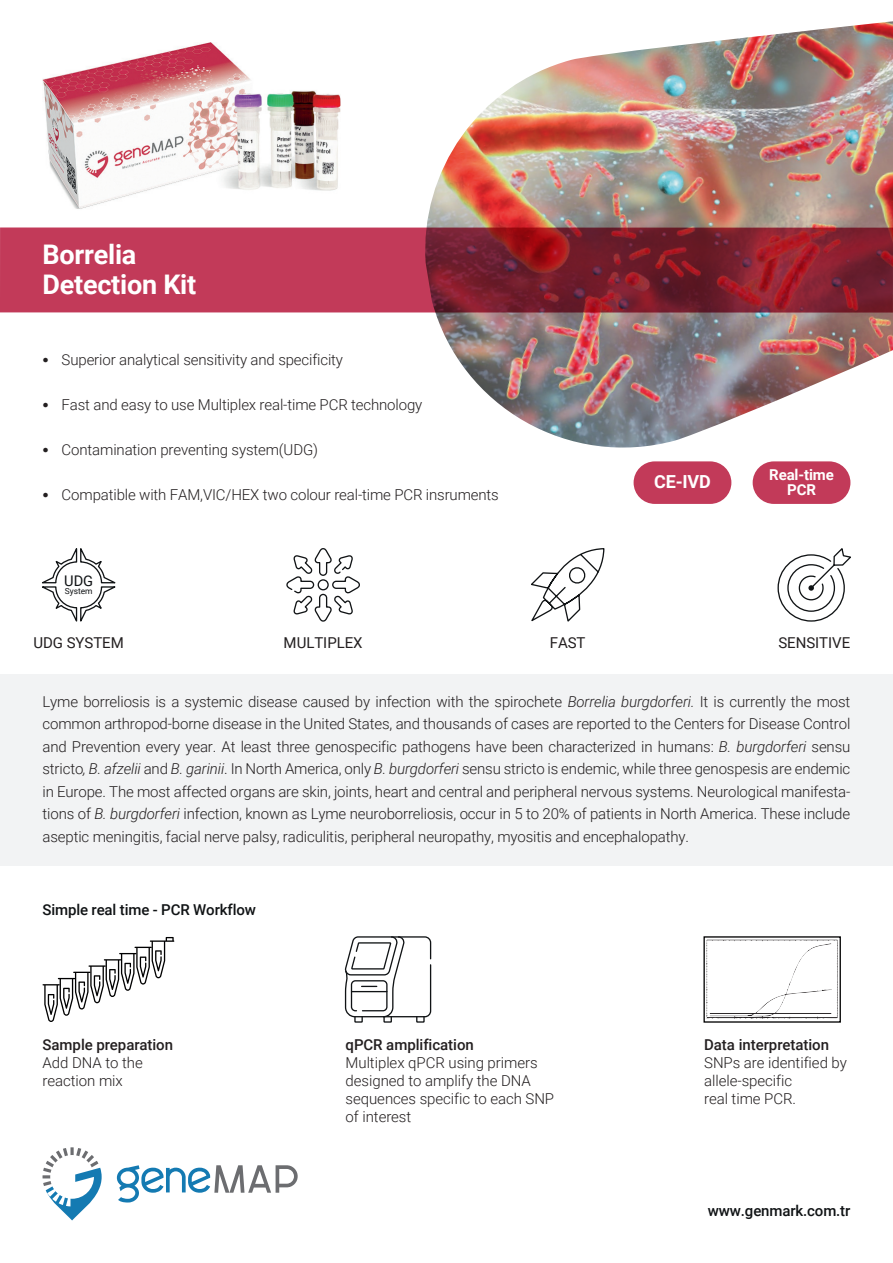
<style>
.page{position:relative;width:893px;height:1263px;background:#fff}
.page>*{position:absolute;margin:0;border:0;box-sizing:border-box;transform-origin:0 0}
.t1{font:700 27px/30px "Roboto";letter-spacing:-.01em;color:#fff}
.t2{font:700 18px "Roboto";color:#fff}
.t3{font:300 15px/22.5px "Roboto";letter-spacing:-.01em;color:#231f20}
.t4{font:500 15px "Roboto";letter-spacing:-.005em;color:#231f20}
.t5{font:500 15px "Roboto";letter-spacing:-.01em;color:#101315}
.t6{font:15px "Roboto";letter-spacing:-.005em;color:#231f20}
.t7{font:700 15px/15px "Roboto";letter-spacing:-.01em;color:#fff;text-align:center}
.t8{font:14.7px "Roboto";color:#101315}
.t9{font:10.5px "Arial";color:#231f20}
.t10{font:8.4px "Roboto";letter-spacing:-.005em;color:#101315}
.s1{font-style:italic}
</style>
<div class="page">
<img style="left:43px;top:43px;width:297px;height:166px">
<img style="left:426px;top:21px;width:467px;height:448px">
<svg style="left:0;top:227px;width:893px;height:86px;background:#a02d43"></svg>
<svg style="left:43px;top:1147px;width:59px;height:73px"></svg>
<svg style="left:117px;top:1165px;width:181px;height:37px"></svg>
<div style="left:0;top:674px;width:893px;height:191px;background:#f2f3f4"></div>
<svg style="left:344px;top:936px;width:88px;height:87px"></svg>
<svg style="left:43px;top:937px;width:131px;height:85px"></svg>
<div style="left:634px;top:461px;width:97px;height:43px;background:#c23a59;border-radius:21px"></div>
<div style="left:753px;top:461px;width:97px;height:43px;background:#c23a59;border-radius:21px"></div>
<svg style="left:531px;top:548px;width:74px;height:74px"></svg>
<svg style="left:777px;top:548px;width:74px;height:74px"></svg>
<svg style="left:286px;top:548px;width:74px;height:74px"></svg>
<svg style="left:42px;top:548px;width:74px;height:74px"></svg>
<div style="left:703px;top:936px;width:138px;height:87px;border:1px solid #000001"></div>
<svg style="left:706px;top:940px;width:132px;height:79px"></svg>
<h1 class="t1" style="left:43px;top:238px;width:155px">Borrelia<br>Detection Kit</h1>
<p class="t9" style="left:43px;top:352px;width:8px">●</p>
<p class="t9" style="left:43px;top:397px;width:8px">●</p>
<p class="t9" style="left:43px;top:442px;width:8px">●</p>
<p class="t9" style="left:43px;top:487px;width:8px">●</p>
<p class="t3" style="left:62px;top:348px;width:283px">Superior analytical sensitivity and specificity</p>
<p class="t3" style="left:62px;top:393px;width:362px">Fast and easy to use Multiplex real-time PCR technology</p>
<p class="t3" style="left:62px;top:438px;width:258px">Contamination preventing system(UDG)</p>
<p class="t3" style="left:62px;top:483px;width:439px">Compatible with FAM,VIC/HEX two colour real-time PCR insruments</p>
<p class="t8" style="left:64px;top:570px;width:31px">UDG</p>
<p class="t10" style="left:65px;top:585px;width:29px">System</p>
<p class="t2" style="left:654px;top:469px;width:58px">CE-IVD</p>
<p class="t7" style="left:769px;top:466px;width:66px">Real-time<br>PCR</p>
<p class="t6" style="left:33px;top:632px;width:92px">UDG SYSTEM</p>
<p class="t6" style="left:284px;top:632px;width:81px">MULTIPLEX</p>
<p class="t6" style="left:550px;top:632px;width:37px">FAST</p>
<p class="t6" style="left:778px;top:632px;width:73px">SENSITIVE</p>
<p class="t3" style="left:43px;top:689px;width:809px;text-align:justify">Lyme borreliosis is a systemic disease caused by infection with the spirochete <span class="s1">Borrelia burgdorferi.</span> It is currently the most common arthropod-borne disease in the United States, and thousands of cases are reported to the Centers for Disease Control and Prevention every year. At least three genospecific pathogens have been characterized in humans: <span class="s1">B. burgdorferi</span> sensu stricto<span class="s1">, B. afzelii</span> and <span class="s1">B. garinii</span>. In North America, only <span class="s1">B. burgdorferi</span> sensu stricto is endemic, while three genospesis are endemic in Europe. The most affected organs are skin, joints, heart and central and peripheral nervous systems. Neurological manifesta&shy;tions of <span class="s1">B. burgdorferi</span> infection, known as Lyme neuroborreliosis, occur in 5 to 20% of patients in North America. These include aseptic meningitis, facial nerve palsy, radiculitis, peripheral neuropathy, myositis and encephalopathy.</p>
<p class="t5" style="left:43px;top:899px;width:215px">Simple real time - PCR Workflow</p>
<p class="t4" style="left:43px;top:1034px;width:132px">Sample preparation</p>
<p class="t3" style="left:43px;top:1053px;width:102px;line-height:18px">Add DNA to the reaction mix</p>
<p class="t4" style="left:346px;top:1034px;width:130px">qPCR amplification</p>
<p class="t3" style="left:346px;top:1053px;width:210px;line-height:18px">Multiplex qPCR using primers designed to amplify the DNA sequences specific to each SNP of interest</p>
<p class="t4" style="left:704px;top:1034px;width:126px">Data interpretation</p>
<p class="t3" style="left:704px;top:1053px;width:144px;line-height:18px">SNPs are identified by allele-specific<br>real time PCR.</p>
<p class="t5" style="left:708px;top:1200px;width:144px">www.genmark.com.tr</p>
</div>
